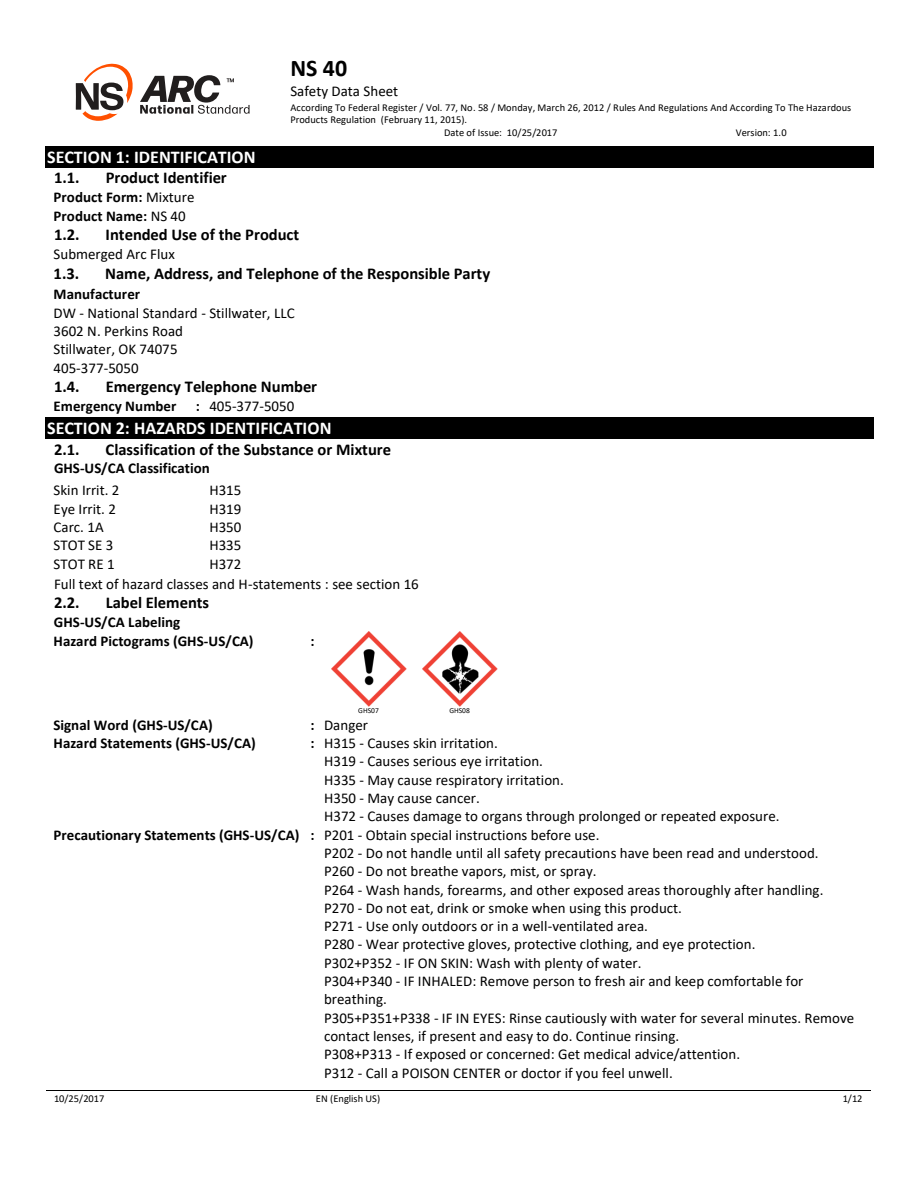
<style>
.page{position:relative;width:918px;height:1188px;background:#fff}
.page>*{position:absolute;margin:0;border:0;box-sizing:border-box;transform-origin:0 0}
.t1{font:700 24px "Calibri";color:#000}
.t2{font:700 18px "Calibri";color:#fff}
.t3{font:700 16.5px "Calibri";color:#000}
.t4{font:15px/18.3px "Calibri";color:#000}
.t5{font:700 15px/18.3px "Calibri";color:#000}
.t6{font:10.5px "Calibri";letter-spacing:.005em;color:#000}
.t7{font:7.5px "Calibri";letter-spacing:-.005em;color:#000}
.s1{font-weight:400}
.s2{font-weight:700}
</style>
<div class="page">
<hr style="left:46px;top:1090px;width:185px;height:1px;background:#000">
<hr style="left:232px;top:1090px;width:234px;height:1px;background:#000">
<hr style="left:467px;top:1090px;width:222px;height:1px;background:#000">
<hr style="left:689px;top:1090px;width:182px;height:1px;background:#000">
<div style="left:45px;top:146px;width:828px;height:22px;background:#000"></div>
<div style="left:45px;top:417px;width:828px;height:22px;background:#000"></div>
<img style="left:331px;top:631px;width:75px;height:75px">
<img style="left:422px;top:631px;width:75px;height:75px">
<svg style="left:76px;top:64px;width:57px;height:57px"></svg>
<svg style="left:140px;top:75px;width:110px;height:39px"></svg>
<h1 class="t1" style="left:290px;top:51px;width:58px">NS 40</h1>
<p class="t4" style="left:290px;top:82px;width:109px">Safety Data Sheet</p>
<p class="t6" style="left:290px;top:100px;width:562px">According To Federal Register / Vol. 77, No. 58 / Monday, March 26, 2012 / Rules And Regulations And According To The Hazardous</p>
<p class="t6" style="left:290px;top:113px;width:178px">Products Regulation (February 11, 2015).</p>
<p class="t6" style="left:444px;top:125px;width:115px">Date of Issue: 10/25/2017</p>
<p class="t6" style="left:736px;top:125px;width:52px">Version: 1.0</p>
<p class="t2" style="left:47px;top:144px;width:210px">SECTION 1: IDENTIFICATION</p>
<p class="t3" style="left:54px;top:166px;width:27px">1.1.</p>
<p class="t3" style="left:106px;top:166px;width:123px">Product Identifier</p>
<p class="t5" style="left:54px;top:188px;width:142px">Product Form: <span class="s1">Mixture<br></span>Product Name: <span class="s1">NS 40</span></p>
<p class="t3" style="left:54px;top:223px;width:27px">1.2.</p>
<p class="t3" style="left:106px;top:223px;width:195px">Intended Use of the Product</p>
<p class="t4" style="left:54px;top:245px;width:123px">Submerged Arc Flux</p>
<p class="t3" style="left:54px;top:262px;width:27px">1.3.</p>
<p class="t3" style="left:105px;top:262px;width:386px">Name, Address, and Telephone of the Responsible Party</p>
<p class="t5" style="left:54px;top:285px;width:88px">Manufacturer</p>
<p class="t4" style="left:54px;top:303px;width:243px">DW - National Standard - Stillwater, LLC<br>3602 N. Perkins Road<br>Stillwater, OK 74075<br>405-377-5050</p>
<p class="t3" style="left:54px;top:375px;width:27px">1.4.</p>
<p class="t3" style="left:106px;top:375px;width:213px">Emergency Telephone Number</p>
<p class="t5" style="left:54px;top:397px;width:124px">Emergency Number</p>
<p class="t4" style="left:196px;top:397px;width:100px"><span class="s2">:</span> 405-377-5050</p>
<p class="t2" style="left:47px;top:416px;width:286px">SECTION 2: HAZARDS IDENTIFICATION</p>
<p class="t3" style="left:54px;top:437px;width:27px">2.1.</p>
<p class="t3" style="left:106px;top:437px;width:287px">Classification of the Substance or Mixture</p>
<p class="t5" style="left:54px;top:459px;width:158px">GHS-US/CA Classification</p>
<p class="t4" style="left:54px;top:481px;width:67px">Skin Irrit. 2</p>
<p class="t4" style="left:209px;top:481px;width:34px">H315</p>
<p class="t4" style="left:54px;top:499px;width:64px">Eye Irrit. 2</p>
<p class="t4" style="left:209px;top:499px;width:34px">H319</p>
<p class="t4" style="left:54px;top:517px;width:52px">Carc. 1A</p>
<p class="t4" style="left:209px;top:517px;width:34px">H350</p>
<p class="t4" style="left:54px;top:536px;width:61px">STOT SE 3</p>
<p class="t4" style="left:209px;top:536px;width:34px">H335</p>
<p class="t4" style="left:54px;top:554px;width:63px">STOT RE 1</p>
<p class="t4" style="left:54px;top:553px;width:366px;line-height:20px;text-indent:155px">H372<br>Full text of hazard classes and H-statements : see section 16</p>
<p class="t3" style="left:54px;top:591px;width:27px">2.2.</p>
<p class="t3" style="left:106px;top:591px;width:105px">Label Elements</p>
<p class="t5" style="left:54px;top:613px;width:202px">GHS-US/CA Labeling<br>Hazard Pictograms (GHS-US/CA)</p>
<p class="t5" style="left:311px;top:631px;width:6px">:</p>
<p class="t7" style="left:358px;top:706px;width:22px">GHS07</p>
<p class="t7" style="left:449px;top:706px;width:22px">GHS08</p>
<p class="t5" style="left:54px;top:715px;width:161px">Signal Word (GHS-US/CA)</p>
<p class="t4" style="left:311px;top:715px;width:59px"><span class="s2">:</span> Danger</p>
<p class="t5" style="left:54px;top:734px;width:204px">Hazard Statements (GHS-US/CA)</p>
<p class="t4" style="left:311px;top:734px;width:189px"><span class="s2">:</span> H315 - Causes skin irritation.</p>
<p class="t4" style="left:324px;top:752px;width:220px">H319 - Causes serious eye irritation.</p>
<p class="t4" style="left:324px;top:770px;width:241px">H335 - May cause respiratory irritation.</p>
<p class="t4" style="left:324px;top:788px;width:157px">H350 - May cause cancer.</p>
<p class="t4" style="left:324px;top:807px;width:457px">H372 - Causes damage to organs through prolonged or repeated exposure.</p>
<p class="t4" style="left:54px;top:825px;width:547px"><span class="s2">Precautionary Statements (GHS-US/CA) :</span> P201 - Obtain special instructions before use.</p>
<p class="t4" style="left:324px;top:843px;width:496px">P202 - Do not handle until all safety precautions have been read and understood.</p>
<p class="t4" style="left:324px;top:862px;width:274px">P260 - Do not breathe vapors, mist, or spray.</p>
<p class="t4" style="left:324px;top:880px;width:501px">P264 - Wash hands, forearms, and other exposed areas thoroughly after handling.</p>
<p class="t4" style="left:324px;top:898px;width:359px">P270 - Do not eat, drink or smoke when using this product.</p>
<p class="t4" style="left:324px;top:917px;width:325px">P271 - Use only outdoors or in a well-ventilated area.</p>
<p class="t4" style="left:324px;top:935px;width:433px">P280 - Wear protective gloves, protective clothing, and eye protection.</p>
<p class="t4" style="left:324px;top:953px;width:319px">P302+P352 - IF ON SKIN: Wash with plenty of water.</p>
<p class="t4" style="left:324px;top:972px;width:481px">P304+P340 - IF INHALED: Remove person to fresh air and keep comfortable for</p>
<p class="t4" style="left:324px;top:990px;width:64px">breathing.</p>
<p class="t4" style="left:324px;top:1008px;width:532px">P305+P351+P338 - IF IN EYES: Rinse cautiously with water for several minutes. Remove</p>
<p class="t4" style="left:324px;top:1027px;width:357px">contact lenses, if present and easy to do. Continue rinsing.</p>
<p class="t4" style="left:324px;top:1045px;width:418px">P308+P313 - If exposed or concerned: Get medical advice/attention.</p>
<p class="t4" style="left:324px;top:1063px;width:350px">P312 - Call a POISON CENTER or doctor if you feel unwell.</p>
<p class="t6" style="left:54px;top:1091px;width:52px">10/25/2017</p>
<p class="t6" style="left:316px;top:1091px;width:66px">EN (English US)</p>
<p class="t6" style="left:843px;top:1091px;width:21px">1/12</p>
</div>
